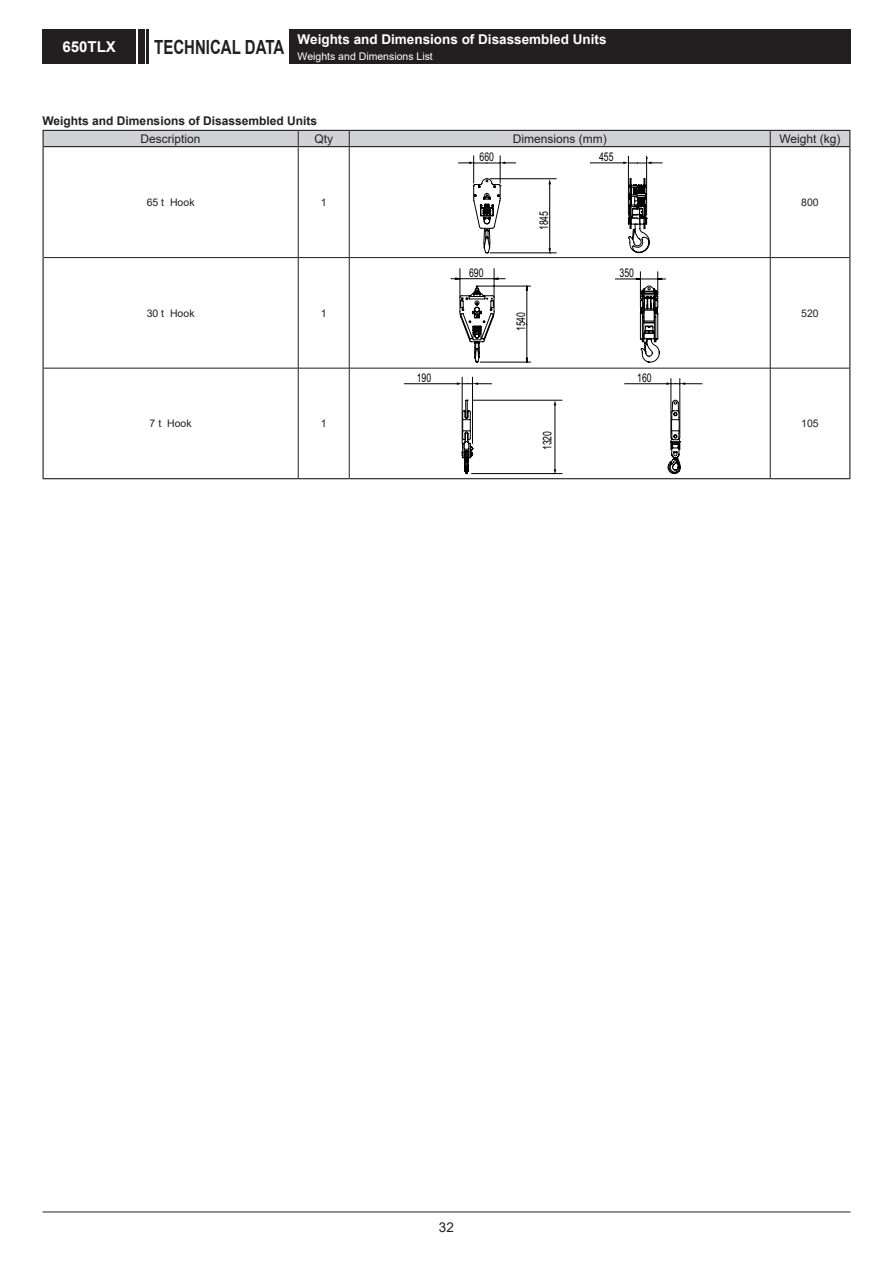
<style>
.page{position:relative;width:893px;height:1263px;background:#fff}
.page>*{position:absolute;margin:0;border:0;box-sizing:border-box;transform-origin:0 0}
.t1{font:700 19.5px "Arial";color:#231f20;scale:.77 1}
.t2{font:700 15px "Arial";color:#fff}
.t3{font:700 13.5px "Arial";color:#fff}
.t4{font:13.5px "Arial";color:#231f20}
.t5{font:700 12px "Arial";color:#231f20}
.t6{font:12px "Arial";color:#231f20}
.t7{font:12px "Arial";color:#030303;scale:.72 1}
.t8{font:10.5px "Arial";color:#231f20}
.t9{font:10.5px "Arial";color:#fff}
</style>
<div class="page">
<hr style="left:43px;top:1211px;width:807px;height:1px;background:#231f20">
<div style="left:289px;top:30px;width:561px;height:34px;background:#231f20"></div>
<div style="left:138px;top:30px;width:7px;height:34px;background:#231f20"></div>
<hr style="left:147px;top:30px;width:2px;height:34px;background:#231f20">
<div style="left:43px;top:30px;width:93px;height:34px;background:#231f20"></div>
<svg style="left:43px;top:130px;width:807px;height:17px;background:#bebfc1"></svg>
<hr style="left:770px;top:130px;width:80px;height:1px;background:#231f20">
<hr style="left:770px;top:146px;width:80px;height:1px;background:#231f20">
<hr style="left:43px;top:147px;width:1px;height:111px;background:#231f20">
<hr style="left:298px;top:147px;width:1px;height:110px;background:#231f20">
<hr style="left:349px;top:147px;width:1px;height:110px;background:#231f20">
<hr style="left:770px;top:147px;width:1px;height:110px;background:#231f20">
<hr style="left:849px;top:147px;width:1px;height:111px;background:#231f20">
<hr style="left:43px;top:258px;width:1px;height:110px;background:#231f20">
<hr style="left:44px;top:257px;width:254px;height:1px;background:#231f20">
<hr style="left:298px;top:258px;width:1px;height:110px;background:#231f20">
<hr style="left:298px;top:257px;width:51px;height:1px;background:#231f20">
<hr style="left:349px;top:258px;width:1px;height:110px;background:#231f20">
<hr style="left:349px;top:257px;width:421px;height:1px;background:#231f20">
<hr style="left:770px;top:258px;width:1px;height:110px;background:#231f20">
<hr style="left:849px;top:258px;width:1px;height:110px;background:#231f20">
<hr style="left:770px;top:257px;width:79px;height:1px;background:#231f20">
<hr style="left:43px;top:368px;width:1px;height:110px;background:#231f20">
<hr style="left:44px;top:368px;width:254px;height:1px;background:#231f20">
<hr style="left:298px;top:368px;width:1px;height:110px;background:#231f20">
<hr style="left:298px;top:368px;width:51px;height:1px;background:#231f20">
<hr style="left:349px;top:368px;width:1px;height:110px;background:#231f20">
<hr style="left:349px;top:368px;width:421px;height:1px;background:#231f20">
<hr style="left:770px;top:368px;width:1px;height:110px;background:#231f20">
<hr style="left:849px;top:368px;width:1px;height:110px;background:#231f20">
<hr style="left:770px;top:368px;width:79px;height:1px;background:#231f20">
<hr style="left:43px;top:478px;width:255px;height:1px;background:#231f20">
<hr style="left:298px;top:478px;width:51px;height:1px;background:#231f20">
<hr style="left:349px;top:478px;width:421px;height:1px;background:#231f20">
<hr style="left:770px;top:478px;width:80px;height:1px;background:#231f20">
<svg style="left:458px;top:155px;width:205px;height:99px"></svg>
<svg style="left:450px;top:268px;width:216px;height:95px"></svg>
<hr style="left:624px;top:383px;width:43px;height:1px;background:#030303">
<hr style="left:404px;top:383px;width:54px;height:1px;background:#030303">
<hr style="left:462px;top:377px;width:1px;height:66px;background:#030303">
<hr style="left:472px;top:377px;width:1px;height:66px;background:#030303">
<svg style="left:457px;top:382px;width:35px;height:3px"></svg>
<hr style="left:671px;top:378px;width:1px;height:60px;background:#030303">
<hr style="left:680px;top:378px;width:1px;height:60px;background:#030303">
<svg style="left:666px;top:382px;width:36px;height:3px"></svg>
<svg style="left:462px;top:400px;width:219px;height:74px"></svg>
<p class="t2" style="left:63px;top:36px;width:55px">650TLX</p>
<h1 class="t1" style="left:154px;top:33px;width:170px">TECHNICAL DATA</h1>
<p class="t3" style="left:298px;top:30px;width:310px">Weights and Dimensions of Disassembled Units</p>
<p class="t9" style="left:298px;top:49px;width:137px">Weights and Dimensions List</p>
<p class="t5" style="left:43px;top:112px;width:276px">Weights and Dimensions of Disassembled Units</p>
<p class="t6" style="left:141px;top:130px;width:62px">Description</p>
<p class="t6" style="left:314px;top:130px;width:20px">Qty</p>
<p class="t6" style="left:513px;top:130px;width:95px">Dimensions (mm)</p>
<p class="t6" style="left:779px;top:130px;width:63px">Weight (kg)</p>
<p class="t8" style="left:147px;top:195px;width:49px">65 t Hook</p>
<p class="t8" style="left:321px;top:195px;width:7px">1</p>
<p class="t8" style="left:147px;top:306px;width:49px">30 t Hook</p>
<p class="t8" style="left:321px;top:306px;width:7px">1</p>
<p class="t8" style="left:150px;top:416px;width:44px">7 t Hook</p>
<p class="t8" style="left:321px;top:416px;width:7px">1</p>
<p class="t7" style="left:479px;top:149px;width:22px">660</p>
<p class="t7" style="left:599px;top:149px;width:22px">455</p>
<p class="t7" style="left:536px;top:230px;width:28px;rotate:-90deg">1845</p>
<p class="t8" style="left:801px;top:195px;width:19px">800</p>
<p class="t7" style="left:469px;top:264px;width:22px">690</p>
<p class="t7" style="left:620px;top:264px;width:22px">350</p>
<p class="t7" style="left:513px;top:331px;width:28px;rotate:-90deg">1540</p>
<p class="t8" style="left:801px;top:306px;width:19px">520</p>
<p class="t7" style="left:417px;top:369px;width:22px">190</p>
<p class="t7" style="left:637px;top:369px;width:22px">160</p>
<p class="t7" style="left:539px;top:450px;width:28px;rotate:-90deg">1320</p>
<p class="t8" style="left:801px;top:416px;width:19px">105</p>
<p class="t4" style="left:439px;top:1217px;width:17px">32</p>
</div>
